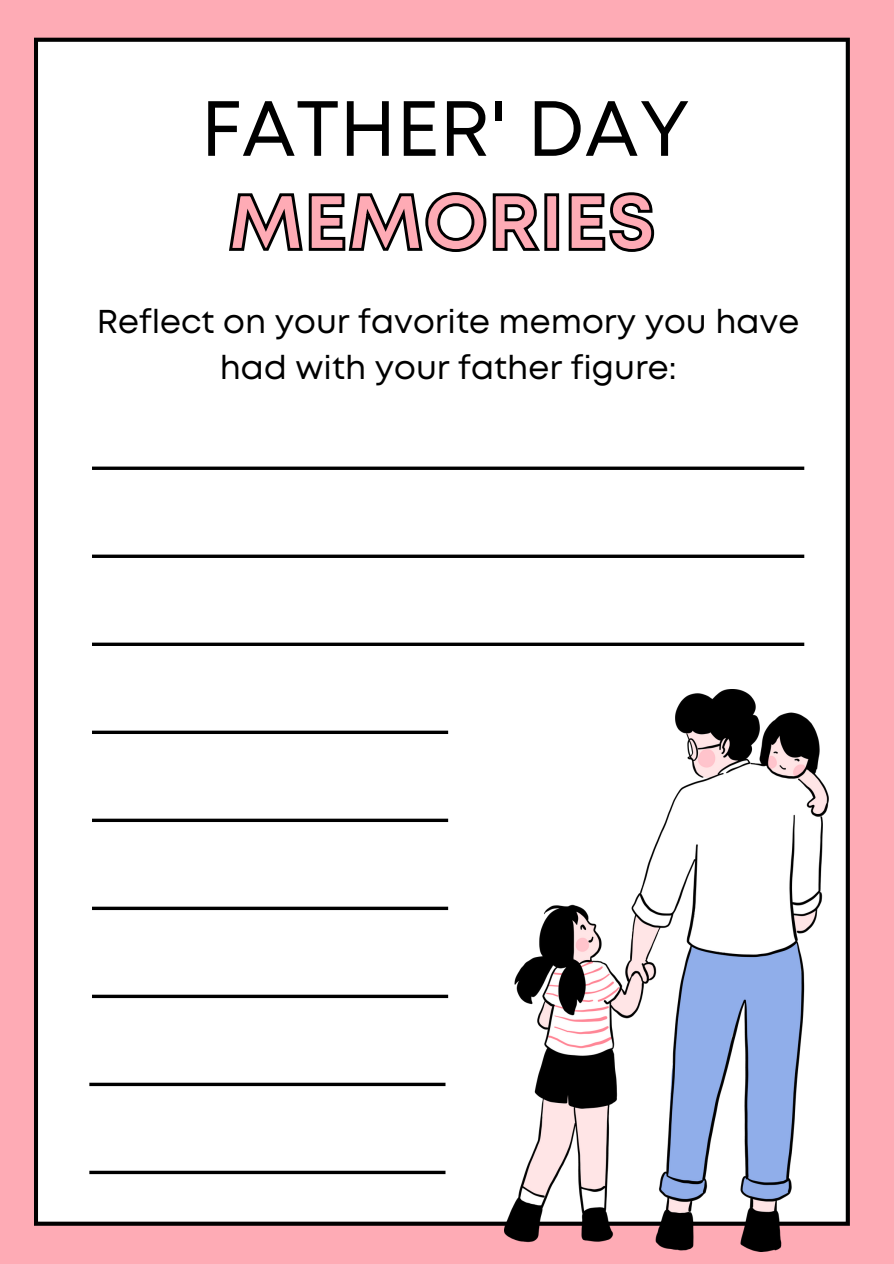
<style>
.page{position:relative;width:894px;height:1264px;background:#fff}
.page>*{position:absolute;margin:0;border:0;box-sizing:border-box;transform-origin:0 0}
.t1{font:78px "Mont";color:#000}
.t2{font:700 78px "Mont";color:#feabb5}
.t3{font:33px/46.2px "Mont";color:#000;text-align:center}
</style>
<div class="page">
<div style="left:0;top:0;width:893px;height:1263px;background:#feabb5"></div>
<div style="left:34px;top:38px;width:815px;height:1187px;background:#fff"></div>
<svg style="left:227px;top:190px;width:429px;height:64px;background:#c1c1c1"></svg>
<img style="left:505px;top:689px;width:322px;height:562px">
<svg style="left:92px;top:554px;width:712px;height:4px;background:#272727"></svg>
<svg style="left:92px;top:730px;width:356px;height:4px"></svg>
<svg style="left:92px;top:642px;width:712px;height:4px;background:#272727"></svg>
<svg style="left:92px;top:818px;width:356px;height:4px"></svg>
<svg style="left:92px;top:906px;width:356px;height:4px"></svg>
<svg style="left:92px;top:994px;width:356px;height:4px"></svg>
<svg style="left:89px;top:1082px;width:356px;height:4px"></svg>
<svg style="left:89px;top:1170px;width:356px;height:4px"></svg>
<svg style="left:92px;top:466px;width:712px;height:4px;background:#272727"></svg>
<h2 class="t1" style="left:201px;top:99px;width:491px">FATHER' DAY</h2>
<h1 class="t2" style="left:228px;top:193px;width:429px">MEMORIES</h1>
<p class="t3" style="left:97px;top:301px;width:703px">Reflect on your favorite memory you have had with your father figure:</p>
</div>
